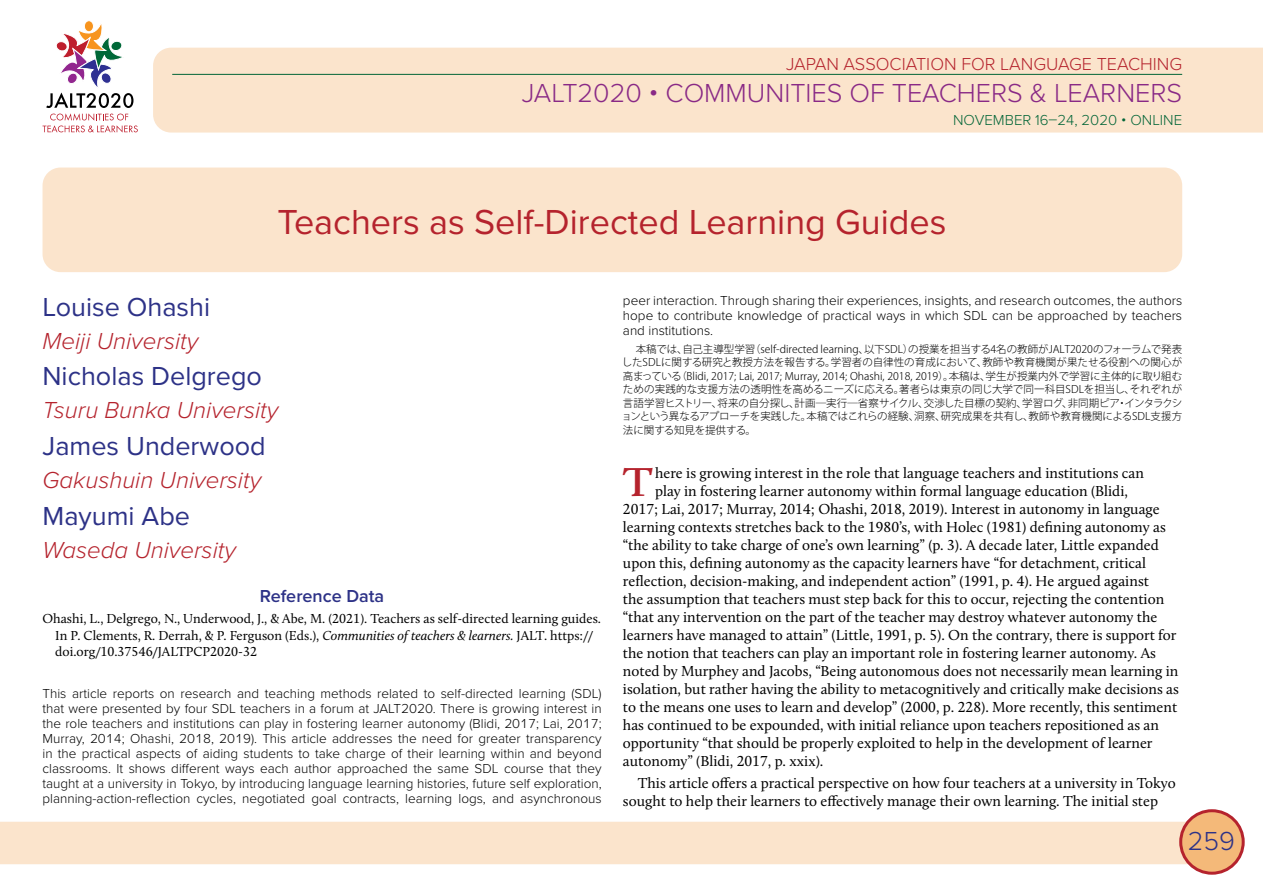
<style>
.page{position:relative;width:1263px;height:893px;background:#fff}
.page>*{position:absolute;margin:0;border:0;box-sizing:border-box;transform-origin:0 0}
.t1{font:600 41.85px "Calluna";color:#b5232d;scale:1.1 1}
.t2{font:36px "Proxima Nova";color:#b5232d}
.t3{font:27px "Proxima Nova";color:#2d3287}
.t4{font:300 27px "Proxima Nova";color:#892986}
.t5{font:300 27px "Proxima Nova";color:#2d3287}
.t6{font:italic 300 24px "Proxima Nova";color:#b5232d}
.t7{font:300 18px "Proxima Nova";color:#b5232d}
.t8{font:600 18px "Proxima Nova";color:#2d3287}
.t9{font:15px/18px "Calluna";color:#000}
.t10{font:300 15px "Proxima Nova";color:#026537}
.t11{font:300 13.5px/15px "Proxima Nova";color:#000;text-align:justify}
.t12{font:13.5px/16.5px "Calluna";color:#000}
.t13{font:300 10.5px/13.5px "Koz Go Pr 6 N";color:#000;text-align:justify}
.s1{font-style:italic}
</style>
<div class="page">
<div style="left:153px;top:48px;width:1110px;height:85px;background:#fbe4cc"></div>
<div style="left:0;top:822px;width:1190px;height:42px;background:#fbe4cc"></div>
<hr style="left:172px;top:74px;width:1010px;height:1px;background:#026537">
<div style="left:1181px;top:811px;width:62px;height:62px;background:#f4b979;border-radius:50%"></div>
<div style="left:1179px;top:809px;width:66px;height:66px;border:3px solid #b5232d;border-radius:50%"></div>
<div style="left:84px;top:20px;width:10px;height:12px;border:1px solid #fff;border-radius:50%"></div>
<svg style="left:43px;top:22px;width:95px;height:111px"></svg>
<div style="left:43px;top:168px;width:1139px;height:104px;background:#fbe4cc;border-radius:18px"></div>
<p class="t7" style="left:786px;top:51px;width:397px">JAPAN ASSOCIATION FOR LANGUAGE TEACHING</p>
<h3 class="t4" style="left:522px;top:73px;width:662px">JALT2020 • COMMUNITIES OF TEACHERS &amp; LEARNERS</h3>
<p class="t10" style="left:953px;top:108px;width:231px">NOVEMBER 16–24, 2020 • ONLINE</p>
<h2 class="t2" style="left:278px;top:195px;width:670px">Teachers as Self-Directed Learning Guides</h2>
<h3 class="t3" style="left:43px;top:286px;width:169px">Louise Ohashi</h3>
<h3 class="t6" style="left:43px;top:323px;width:157px">Meiji University</h3>
<h3 class="t3" style="left:43px;top:356px;width:221px">Nicholas Delgrego</h3>
<h3 class="t6" style="left:43px;top:392px;width:237px">Tsuru Bunka University</h3>
<h3 class="t3" style="left:43px;top:426px;width:225px">James Underwood</h3>
<h3 class="t6" style="left:43px;top:462px;width:220px">Gakushuin University</h3>
<h3 class="t3" style="left:43px;top:496px;width:149px">Mayumi Abe</h3>
<h3 class="t6" style="left:43px;top:532px;width:195px">Waseda University</h3>
<p class="t8" style="left:260px;top:583px;width:126px">Reference Data</p>
<p class="t12" style="left:55px;top:610px;width:547px;text-indent:-13px">Ohashi, L., Delgrego, N., Underwood, J., &amp; Abe, M. (2021). Teachers as self-directed learning guides.<br>In P. Clements, R. Derrah, &amp; P. Ferguson (Eds.), <span class="s1">Communities of teachers &amp; learners.</span> JALT. https:// doi.org/10.37546/JALTPCP2020-32</p>
<p class="t11" style="left:43px;top:685px;width:561px">This article reports on research and teaching methods related to self-directed learning (SDL) that were presented by four SDL teachers in a forum at JALT2020. There is growing interest in the role teachers and institutions can play in fostering learner autonomy (Blidi, 2017; Lai, 2017; Murray, 2014; Ohashi, 2018, 2019). This article addresses the need for greater transparency in the practical aspects of aiding students to take charge of their learning within and beyond classrooms. It shows different ways each author approached the same SDL course that they taught at a university in Tokyo, by introducing language learning histories, future self exploration, planning-action-reflection cycles, negotiated goal contracts, learning logs, and asynchronous</p>
<p class="t11" style="left:623px;top:292px;width:561px">peer interaction. Through sharing their experiences, insights, and research outcomes, the authors hope to contribute knowledge of practical ways in which SDL can be approached by teachers and institutions.</p>
<p class="t13" style="left:621px;top:342px;width:562px;text-indent:14px">本稿では、自己主導型学習（self-directed learning、以下SDL）の授業を担当する4名の教師がJALT2020のフォーラムで発表したSDLに関する研究と教授方法を報告する。学習者の自律性の育成において、教師や教育機関が果たせる役割への関心が高まっている（Blidi, 2017; Lai, 2017; Murray, 2014; Ohashi, 2018, 2019）。本稿は、学生が授業内外で学習に主体的に取り組むための実践的な支援方法の透明性を高めるニーズに応える。著者らは東京の同じ大学で同一科目SDLを担当し、それぞれが言語学習ヒストリー、将来の自分探し、計画―実行―省察サイクル、交渉した目標の契約、学習ログ、非同期ピア・インタラクションという異なるアプローチを実践した。本稿ではこれらの経験、洞察、研究成果を共有し、教師や教育機関によるSDL支援方法に関する知見を提供する。</p>
<h1 class="t1" style="left:623px;top:457px;width:29px">T</h1>
<p class="t9" style="left:655px;top:464px;width:490px">here is growing interest in the role that language teachers and institutions can</p>
<p class="t9" style="left:655px;top:482px;width:474px">play in fostering learner autonomy within formal language education (Blidi,</p>
<p class="t9" style="left:623px;top:500px;width:538px">2017; Lai, 2017; Murray, 2014; Ohashi, 2018, 2019). Interest in autonomy in language</p>
<p class="t9" style="left:623px;top:518px;width:544px">learning contexts stretches back to the 1980’s, with Holec (1981) defining autonomy as</p>
<p class="t9" style="left:623px;top:536px;width:537px">“the ability to take charge of one’s own learning” (p. 3). A decade later, Little expanded</p>
<p class="t9" style="left:623px;top:554px;width:525px">upon this, defining autonomy as the capacity learners have “for detachment, critical</p>
<p class="t9" style="left:623px;top:572px;width:527px">reflection, decision-making, and independent action” (1991, p. 4). He argued against</p>
<p class="t9" style="left:623px;top:590px;width:543px">the assumption that teachers must step back for this to occur, rejecting the contention</p>
<p class="t9" style="left:623px;top:608px;width:536px">“that any intervention on the part of the teacher may destroy whatever autonomy the</p>
<p class="t9" style="left:623px;top:626px;width:555px">learners have managed to attain” (Little, 1991, p. 5). On the contrary, there is support for</p>
<p class="t9" style="left:623px;top:644px;width:534px">the notion that teachers can play an important role in fostering learner autonomy. As</p>
<p class="t9" style="left:623px;top:662px;width:557px">noted by Murphey and Jacobs, “Being autonomous does not necessarily mean learning in</p>
<p class="t9" style="left:623px;top:680px;width:557px">isolation, but rather having the ability to metacognitively and critically make decisions as</p>
<p class="t9" style="left:623px;top:698px;width:556px">to the means one uses to learn and develop” (2000, p. 228). More recently, this sentiment</p>
<p class="t9" style="left:623px;top:716px;width:537px">has continued to be expounded, with initial reliance upon teachers repositioned as an</p>
<p class="t9" style="left:623px;top:734px;width:531px">opportunity “that should be properly exploited to help in the development of learner</p>
<p class="t9" style="left:623px;top:752px;width:202px">autonomy” (Blidi, 2017, p. xxix).</p>
<p class="t9" style="left:623px;top:774px;width:554px;text-indent:15px">This article offers a practical perspective on how four teachers at a university in Tokyo sought to help their learners to effectively manage their own learning. The initial step</p>
<h3 class="t5" style="left:1188px;top:820px;width:49px">259</h3>
</div>
